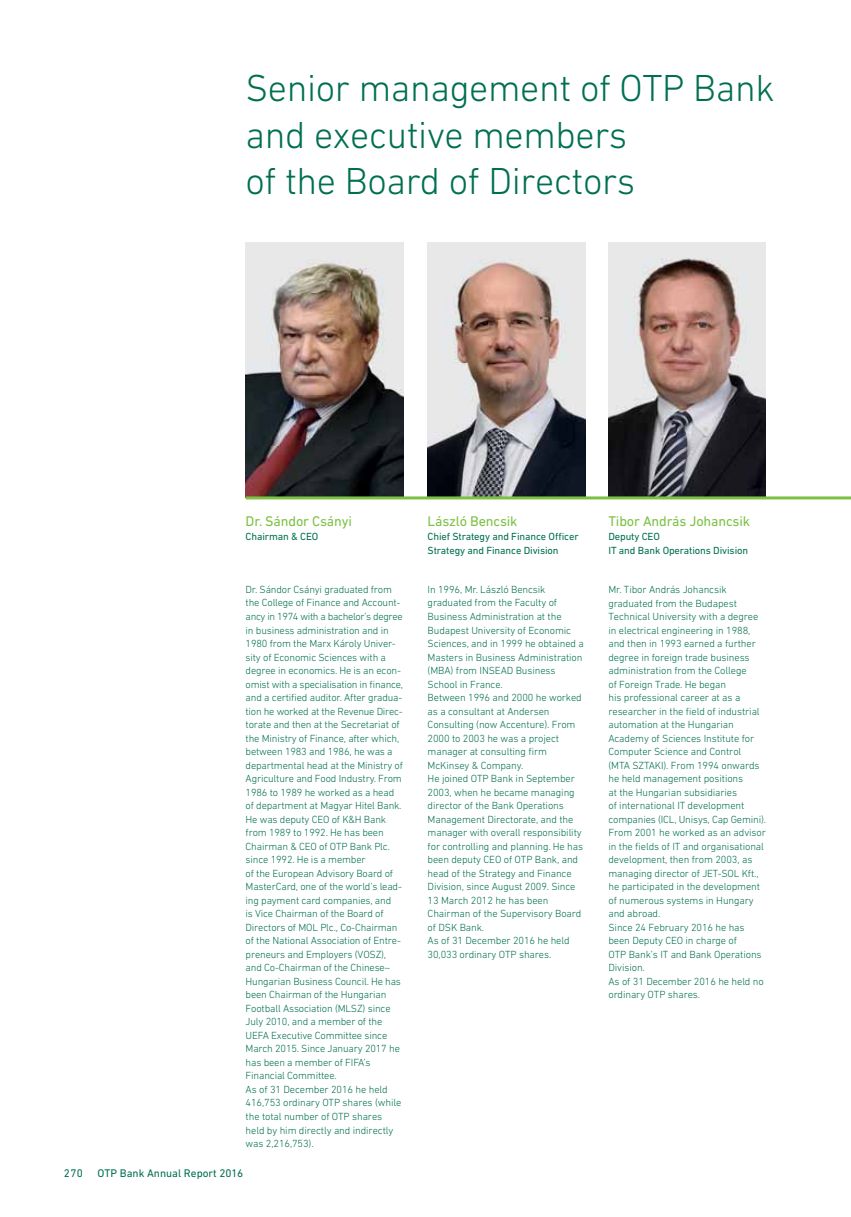
<style>
.page{position:relative;width:851px;height:1217px;background:#fff}
.page>*{position:absolute;margin:0;border:0;box-sizing:border-box;transform-origin:0 0}
.t1{font:300 38.25px/46.5px "DIN Next W1 G";letter-spacing:-.01em;color:#006f51}
.t2{font:14.25px "DIN Next W1 G";letter-spacing:-.01em;color:#7bc142}
.t3{font:11.25px "DIN Next W1 G";color:#006f51}
.t4{font:300 10.5px/13.5px "DIN Next W1 G";letter-spacing:-.01em;color:#006f51}
.t5{font:10.5px/14.2px "DIN Next W1 G";letter-spacing:-.01em;color:#006f51}
</style>
<div class="page">
<img style="left:245px;top:242px;width:158px;height:254px">
<img style="left:427px;top:242px;width:158px;height:254px">
<img style="left:608px;top:242px;width:157px;height:254px">
<hr style="left:245px;top:496px;width:605px;height:3px;background:#7bc142">
<h1 class="t1" style="left:245px;top:69px;width:530px">Senior management of OTP Bank and executive members<br>of the Board of Directors</h1>
<h2 class="t2" style="left:245px;top:515px;width:108px">Dr. Sándor Csányi</h2>
<p class="t5" style="left:245px;top:530px;width:74px">Chairman &amp; CEO</p>
<p class="t4" style="left:245px;top:583px;width:159px">Dr. Sándor Csányi graduated from the College of Finance and Account&shy;ancy in 1974 with a bachelor’s degree in business administration and in<br>1980 from the Marx Károly Univer&shy;sity of Economic Sciences with a degree in economics. He is an econ&shy;omist with a specialisation in finance, and a certified auditor. After gradua&shy;tion he worked at the Revenue Direc&shy;torate and then at the Secretariat of the Ministry of Finance, after which, between 1983 and 1986, he was a departmental head at the Ministry of<br>Agriculture and Food Industry. From<br>1986 to 1989 he worked as a head of department at Magyar Hitel Bank.<br>He was deputy CEO of K&amp;H Bank from 1989 to 1992. He has been<br>Chairman &amp; CEO of OTP Bank Plc. since 1992. He is a member<br>of the European Advisory Board of<br>MasterCard, one of the world’s lead&shy;ing payment card companies, and<br>is Vice Chairman of the Board of<br>Directors of MOL Plc., Co-Chairman of the National Association of Entre&shy;preneurs and Employers (VOSZ), and Co-Chairman of the Chinese–<br>Hungarian Business Council. He has been Chairman of the Hungarian<br>Football Association (MLSZ) since<br>July 2010, and a member of the<br>UEFA Executive Committee since<br>March 2015. Since January 2017 he has been a member of FIFA’s<br>Financial Committee.<br>As of 31 December 2016 he held<br>416,753 ordinary OTP shares (while the total number of OTP shares held by him directly and indirectly was 2,216,753).</p>
<p class="t3" style="left:64px;top:1168px;width:21px">270</p>
<p class="t3" style="left:97px;top:1168px;width:147px">OTP Bank Annual Report 2016</p>
<h2 class="t2" style="left:427px;top:515px;width:91px">László Bencsik</h2>
<p class="t5" style="left:427px;top:530px;width:152px">Chief Strategy and Finance Officer<br>Strategy and Finance Division</p>
<h2 class="t2" style="left:608px;top:515px;width:143px">Tibor András Johancsik</h2>
<p class="t5" style="left:608px;top:530px;width:141px">Deputy CEO<br>IT and Bank Operations Division</p>
<p class="t4" style="left:427px;top:583px;width:158px">In 1996, Mr. László Bencsik graduated from the Faculty of<br>Business Administration at the<br>Budapest University of Economic<br>Sciences, and in 1999 he obtained a<br>Masters in Business Administration (MBA) from INSEAD Business<br>School in France.<br>Between 1996 and 2000 he worked as a consultant at Andersen<br>Consulting (now Accenture). From<br>2000 to 2003 he was a project manager at consulting firm<br>McKinsey &amp; Company.<br>He joined OTP Bank in September<br>2003, when he became managing director of the Bank Operations<br>Management Directorate, and the manager with overall responsibility for controlling and planning. He has been deputy CEO of OTP Bank, and head of the Strategy and Finance<br>Division, since August 2009. Since<br>13 March 2012 he has been<br>Chairman of the Supervisory Board of DSK Bank.<br>As of 31 December 2016 he held<br>30,033 ordinary OTP shares.</p>
<p class="t4" style="left:608px;top:583px;width:159px">Mr. Tibor András Johancsik graduated from the Budapest<br>Technical University with a degree in electrical engineering in 1988, and then in 1993 earned a further degree in foreign trade business administration from the College<br>of Foreign Trade. He began<br>his professional career at as a researcher in the field of industrial automation at the Hungarian<br>Academy of Sciences Institute for<br>Computer Science and Control<br>(MTA SZTAKI). From 1994 onwards he held management positions<br>at the Hungarian subsidiaries<br>of international IT development companies (ICL, Unisys, Cap Gemini).<br>From 2001 he worked as an advisor in the fields of IT and organisational development, then from 2003, as managing director of JET-SOL Kft., he participated in the development of numerous systems in Hungary and abroad.<br>Since 24 February 2016 he has been Deputy CEO in charge of<br>OTP Bank’s IT and Bank Operations<br>Division.<br>As of 31 December 2016 he held no ordinary OTP shares.</p>
</div>
